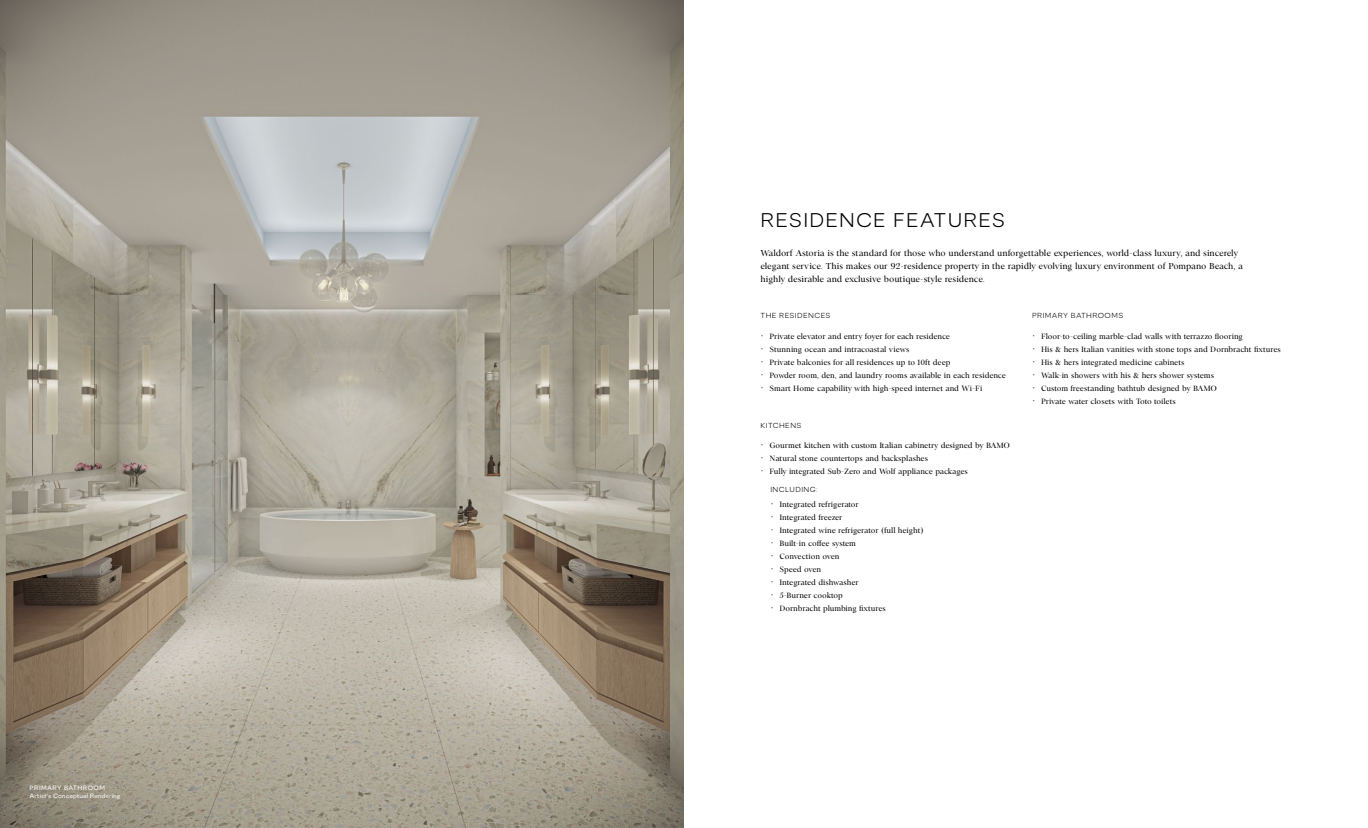
<style>
.page{position:relative;width:1368px;height:828px;background:#fff}
.page>*{position:absolute;margin:0;border:0;box-sizing:border-box;transform-origin:0 0}
.t1{font:300 19px "Astoria Sans";letter-spacing:.06em;color:#000}
.t2{font:300 9px/13px "Astoria Serif";letter-spacing:-.01em;color:#000}
.t3{font:300 8px/13px "Astoria Serif";letter-spacing:-.01em;color:#000}
.t4{font:300 7px "Astoria Sans";letter-spacing:.06em;color:#000}
.t5{font:6px/8px "Astoria Sans";color:#fff}
.s1{font-size:12px}
</style>
<div class="page">
<img style="left:0;top:0;width:684px;height:828px">
<p class="t5" style="left:30px;top:784px;width:92px">PRIMARY BATHROOM<br>Artist’s Conceptual Rendering</p>
<h1 class="t1" style="left:761px;top:209px;width:246px">RESIDENCE FEATURES</h1>
<p class="t2" style="left:760px;top:247px;width:484px">Waldorf Astoria is the standard for those who understand unforgettable experiences, world-class luxury, and sincerely elegant service. This makes our 92-residence property in the rapidly evolving luxury environment of Pompano Beach, a highly desirable and exclusive boutique-style residence.</p>
<p class="t4" style="left:1032px;top:311px;width:93px">PRIMARY BATHROOMS</p>
<p class="t3" style="left:1032px;top:330px;width:250px"><span class="s1">·</span> Floor-to-ceiling marble-clad walls with terrazzo flooring<br><span class="s1">·</span> His &amp; hers Italian vanities with stone tops and Dornbracht fixtures <span class="s1">·</span> His &amp; hers integrated medicine cabinets<br><span class="s1">·</span> Walk-in showers with his &amp; hers shower systems<br><span class="s1">·</span> Custom freestanding bathtub designed by BAMO<br><span class="s1">·</span> Private water closets with Toto toilets</p>
<p class="t4" style="left:761px;top:311px;width:71px">THE RESIDENCES</p>
<p class="t3" style="left:760px;top:330px;width:247px"><span class="s1">·</span> Private elevator and entry foyer for each residence<br><span class="s1">·</span> Stunning ocean and intracoastal views<br><span class="s1">·</span> Private balconies for all residences up to 10ft deep<br><span class="s1">·</span> Powder room, den, and laundry rooms available in each residence <span class="s1">·</span> Smart Home capability with high-speed internet and Wi-Fi</p>
<p class="t4" style="left:761px;top:421px;width:42px">KITCHENS</p>
<p class="t3" style="left:760px;top:439px;width:251px"><span class="s1">·</span> Gourmet kitchen with custom Italian cabinetry designed by BAMO <span class="s1">·</span> Natural stone countertops and backsplashes<br><span class="s1">·</span> Fully integrated Sub-Zero and Wolf appliance packages</p>
<p class="t4" style="left:770px;top:485px;width:49px">INCLUDING:</p>
<p class="t3" style="left:770px;top:498px;width:155px"><span class="s1">·</span> Integrated refrigerator<br><span class="s1">·</span> Integrated freezer<br><span class="s1">·</span> Integrated wine refrigerator (full height) <span class="s1">·</span> Built-in coffee system<br><span class="s1">·</span> Convection oven<br><span class="s1">·</span> Speed oven<br><span class="s1">·</span> Integrated dishwasher<br><span class="s1">·</span> 5-Burner cooktop<br><span class="s1">·</span> Dornbracht plumbing fixtures</p>
</div>
